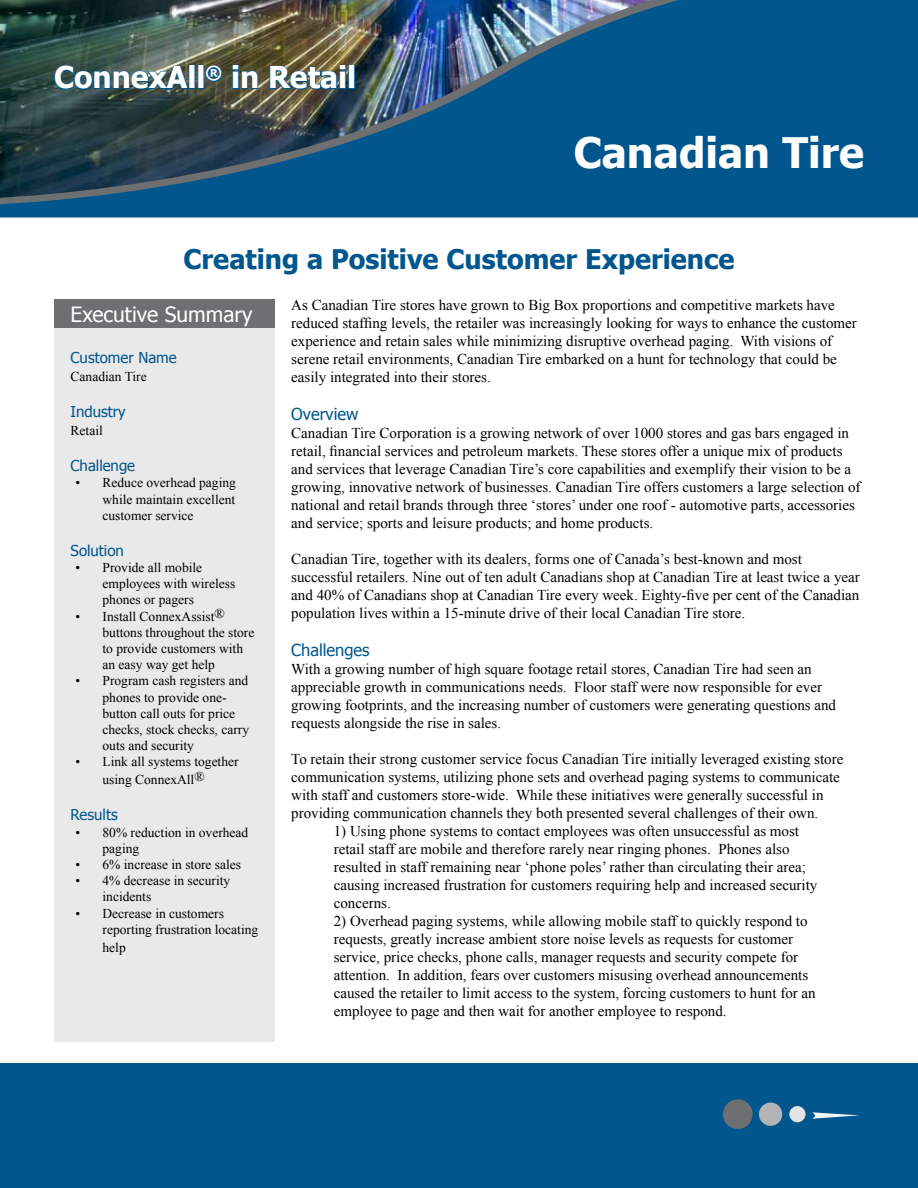
<style>
.page{position:relative;width:918px;height:1188px;background:#fff}
.page>*{position:absolute;margin:0;border:0;box-sizing:border-box;transform-origin:0 0}
.t1{font:700 42px "Tahoma";color:#fff}
.t2{font:700 30px "Tahoma";color:#fff}
.t3{font:700 27px "Tahoma";color:#00568d}
.t4{font:21px "Tahoma";color:#fff}
.t5{font:16.5px "Tahoma";color:#00568d}
.t6{font:15px/18px "Times New Roman";color:#000}
.t7{font:15px "Tahoma";color:#00568d}
.t8{font:13.5px/16.2px "Times New Roman";color:#000}
</style>
<div class="page">
<div style="left:0;top:1064px;width:918px;height:124px;background:#00568d"></div>
<img style="left:0;top:0;width:918px;height:218px">
<div style="left:723px;top:1099px;width:30px;height:30px;background:#6d6f71;border-radius:50%"></div>
<div style="left:759px;top:1103px;width:23px;height:23px;background:#b2b4b6;border-radius:50%"></div>
<div style="left:789px;top:1106px;width:17px;height:16px;background:#e2e3e4;border-radius:50%"></div>
<svg style="left:812px;top:1112px;width:47px;height:7px"></svg>
<svg style="left:53px;top:65px;width:137px;height:25px;background:#395c63"></svg>
<div style="left:189px;top:65px;width:6px;height:24px;border:2px solid #00568d"></div>
<div style="left:198px;top:65px;width:6px;height:24px;border:2px solid #00568d"></div>
<svg style="left:205px;top:65px;width:18px;height:18px"></svg>
<svg style="left:231px;top:64px;width:28px;height:26px"></svg>
<img style="left:269px;top:64px;width:78px;height:27px">
<div style="left:348px;top:65px;width:7px;height:24px;border:2px solid #00568d"></div>
<div style="left:54px;top:300px;width:221px;height:28px;background:#6d6f71"></div>
<div style="left:54px;top:328px;width:221px;height:714px;background:#e9e9ea"></div>
<h2 class="t2" style="left:54px;top:56px;width:304px">ConnexAll<sup>®</sup> in Retail</h2>
<h1 class="t1" style="left:574px;top:123px;width:292px">Canadian Tire</h1>
<h3 class="t3" style="left:184px;top:240px;width:552px">Creating a Positive Customer Experience</h3>
<h3 class="t4" style="left:71px;top:300px;width:183px">Executive Summary</h3>
<p class="t7" style="left:71px;top:348px;width:108px">Customer Name</p>
<p class="t8" style="left:71px;top:368px;width:78px">Canadian Tire</p>
<p class="t7" style="left:71px;top:402px;width:57px">Industry</p>
<p class="t8" style="left:71px;top:422px;width:34px">Retail</p>
<p class="t7" style="left:71px;top:456px;width:66px">Challenge</p>
<p class="t8" style="left:103px;top:475px;width:135px;text-align:justify;text-indent:-27px">• Reduce overhead paging while maintain excellent customer service</p>
<p class="t7" style="left:71px;top:540px;width:55px">Solution</p>
<p class="t8" style="left:103px;top:559px;width:134px;text-indent:-27px">• Provide all mobile employees with wireless phones or pagers</p>
<p class="t8" style="left:103px;top:608px;width:153px;text-indent:-27px">• Install ConnexAssist® buttons throughout the store to provide customers with an easy way get help</p>
<p class="t8" style="left:103px;top:673px;width:148px;text-indent:-27px">• Program cash registers and phones to provide one&shy;button call outs for price checks, stock checks, carry outs and security</p>
<p class="t8" style="left:76px;top:753px;width:165px;line-height:18px;text-align:center">• Link all systems together using ConnexAll®</p>
<p class="t7" style="left:71px;top:805px;width:49px">Results</p>
<p class="t8" style="left:103px;top:824px;width:147px;text-indent:-27px">• 80% reduction in overhead paging</p>
<p class="t8" style="left:76px;top:856px;width:167px">• 6% increase in store sales</p>
<p class="t8" style="left:103px;top:872px;width:129px;text-indent:-27px">• 4% decrease in security incidents</p>
<p class="t8" style="left:103px;top:905px;width:157px;text-indent:-27px">• Decrease in customers reporting frustration locating</p>
<p class="t8" style="left:103px;top:939px;width:25px">help</p>
<p class="t6" style="left:291px;top:296px;width:567px">As Canadian Tire stores have grown to Big Box proportions and competitive markets have reduced staffing levels, the retailer was increasingly looking for ways to enhance the customer experience and retain sales while minimizing disruptive overhead paging. With visions of serene retail environments, Canadian Tire embarked on a hunt for technology that could be easily integrated into their stores.</p>
<p class="t5" style="left:291px;top:403px;width:69px">Overview</p>
<p class="t6" style="left:291px;top:424px;width:571px">Canadian Tire Corporation is a growing network of over 1000 stores and gas bars engaged in retail, financial services and petroleum markets. These stores offer a unique mix of products and services that leverage Canadian Tire’s core capabilities and exemplify their vision to be a growing, innovative network of businesses. Canadian Tire offers customers a large selection of national and retail brands through three ‘stores’ under one roof - automotive parts, accessories and service; sports and leisure products; and home products.</p>
<p class="t6" style="left:291px;top:550px;width:570px">Canadian Tire, together with its dealers, forms one of Canada’s best-known and most successful retailers. Nine out of ten adult Canadians shop at Canadian Tire at least twice a year and 40% of Canadians shop at Canadian Tire every week. Eighty-five per cent of the Canadian population lives within a 15-minute drive of their local Canadian Tire store.</p>
<p class="t5" style="left:291px;top:639px;width:80px">Challenges</p>
<p class="t6" style="left:291px;top:660px;width:546px">With a growing number of high square footage retail stores, Canadian Tire had seen an appreciable growth in communications needs. Floor staff were now responsible for ever growing footprints, and the increasing number of customers were generating questions and requests alongside the rise in sales.</p>
<p class="t6" style="left:291px;top:750px;width:554px">To retain their strong customer service focus Canadian Tire initially leveraged existing store communication systems, utilizing phone sets and overhead paging systems to communicate with staff and customers store-wide. While these initiatives were generally successful in providing communication channels they both presented several challenges of their own.</p>
<p class="t6" style="left:334px;top:822px;width:485px">1) Using phone systems to contact employees was often unsuccessful as most retail staff are mobile and therefore rarely near ringing phones. Phones also resulted in staff remaining near ‘phone poles’ rather than circulating their area; causing increased frustration for customers requiring help and increased security concerns.</p>
<p class="t6" style="left:334px;top:912px;width:484px">2) Overhead paging systems, while allowing mobile staff to quickly respond to requests, greatly increase ambient store noise levels as requests for customer service, price checks, phone calls, manager requests and security compete for attention. In addition, fears over customers misusing overhead announcements caused the retailer to limit access to the system, forcing customers to hunt for an employee to page and then wait for another employee to respond.</p>
</div>
